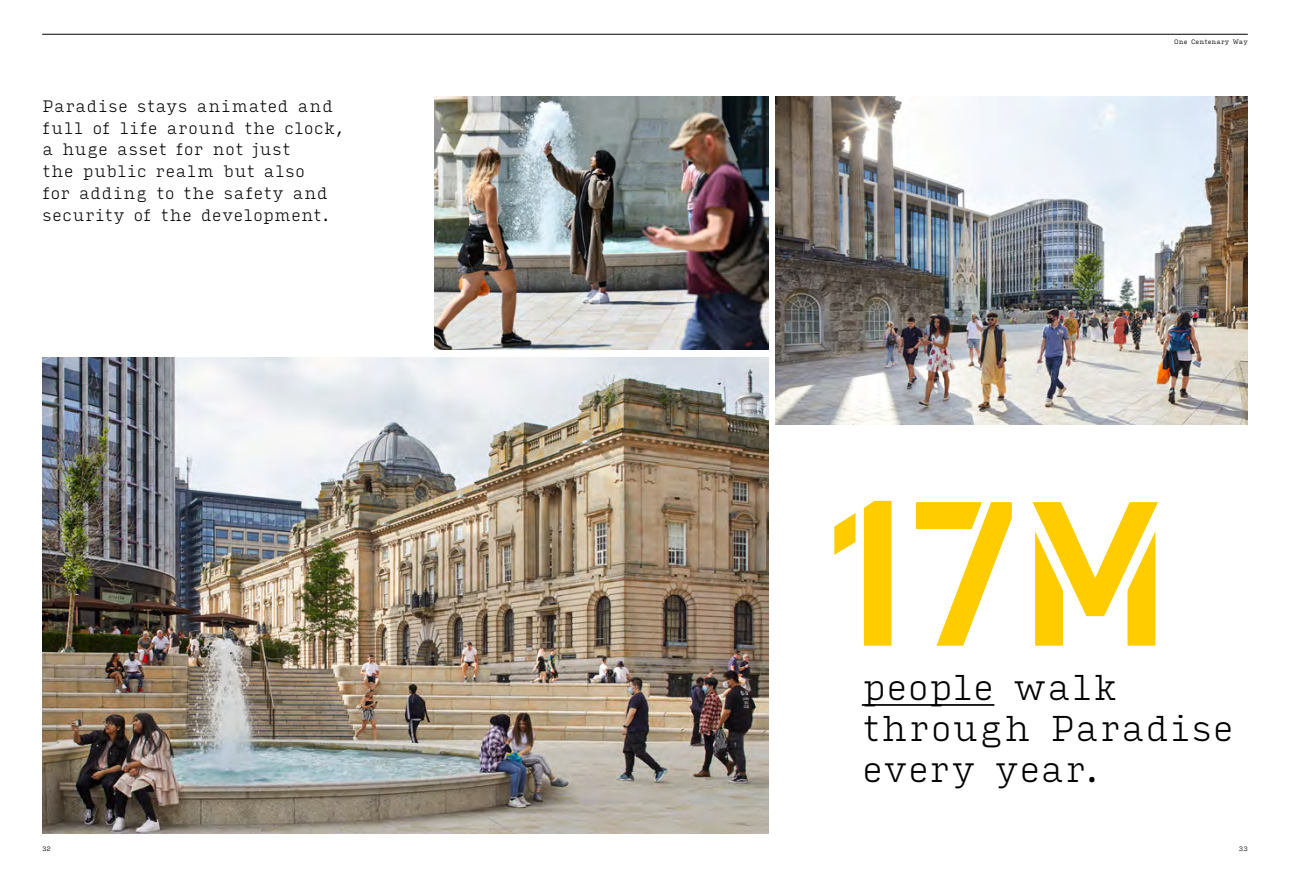
<style>
.page{position:relative;width:1290px;height:881px;background:#fff}
.page>*{position:absolute;margin:0;border:0;box-sizing:border-box;transform-origin:0 0}
.t1{font:187.08px "Giant Layers Background";color:#fc0}
.t2{font:200 34.12px/40.9px "Input Serif";letter-spacing:-.005em;color:#000}
.t3{font:200 15.75px/21.9px "Input Serif";letter-spacing:-.005em;color:#000}
.t4{font:300 6.12px "Input Serif";color:#000}
</style>
<div class="page">
<img style="left:435px;top:97px;width:333px;height:253px">
<img style="left:775px;top:97px;width:473px;height:327px">
<img style="left:42px;top:357px;width:726px;height:476px">
<hr style="left:42px;top:34px;width:1206px;height:1px;background:#000">
<hr style="left:862px;top:704px;width:132px;height:1px;background:#000">
<p class="t3" style="left:42px;top:94px;width:304px">Paradise stays animated and full of life around the clock, a huge asset for not just<br>the public realm but also<br>for adding to the safety and security of the development.</p>
<p class="t4" style="left:1174px;top:36px;width:75px">One Centenary Way</p>
<h1 class="t1" style="left:828px;top:471px;width:345px">17m</h1>
<h2 class="t2" style="left:862px;top:664px;width:374px">people walk through Paradise every year.</h2>
<p class="t4" style="left:42px;top:843px;width:10px">32</p>
<p class="t4" style="left:1239px;top:843px;width:10px">33</p>
</div>
